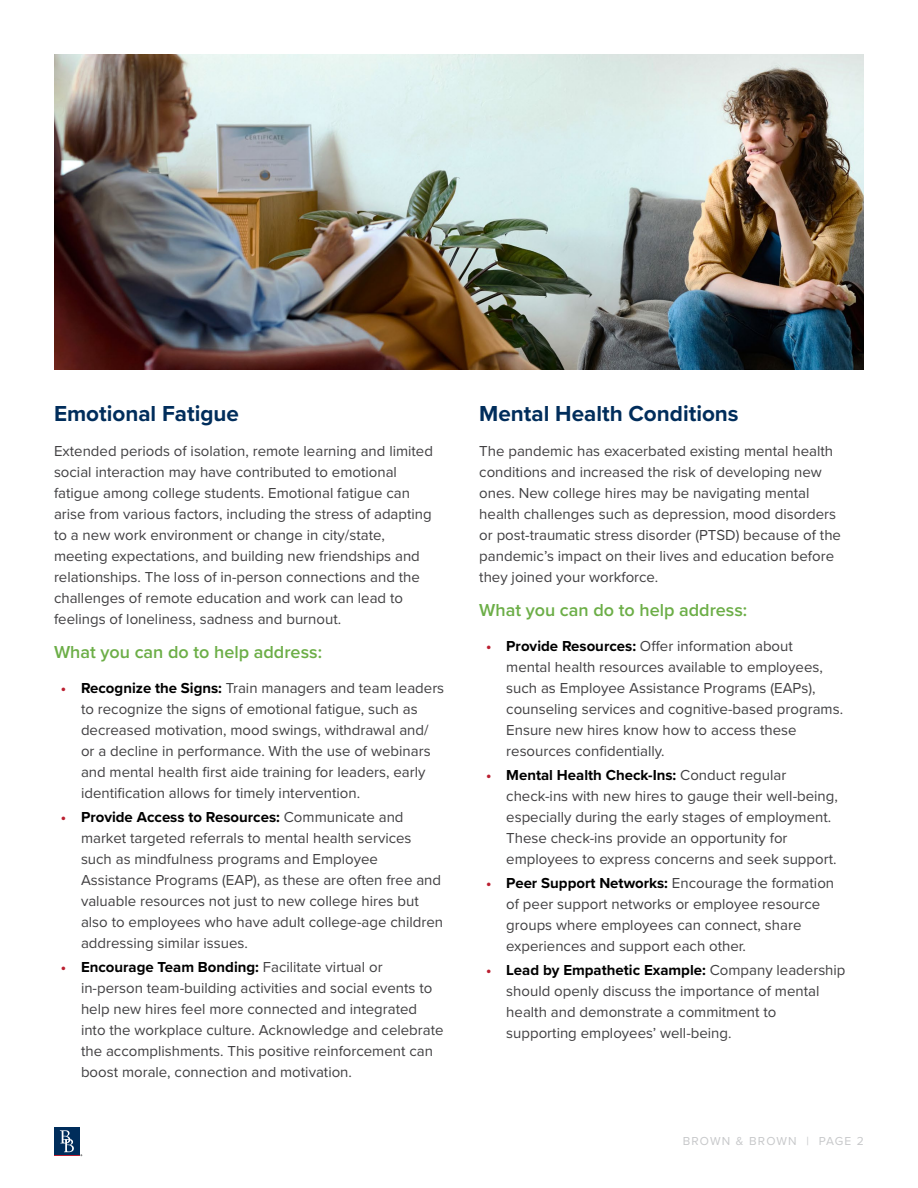
<style>
.page{position:relative;width:918px;height:1188px;background:#fff}
.page>*{position:absolute;margin:0;border:0;box-sizing:border-box;transform-origin:0 0}
.t1{font:700 22.5px "Proxima Nova";color:#002d5b}
.t2{font:600 18px "Proxima Nova";color:#6cae47}
.t3{font:15px/21px "Proxima Nova";color:#414042}
.t4{font:12px "Proxima Nova";letter-spacing:.1em;color:#c7c8ca}
.s1{font-weight:700;color:#bb2031}
.s2{font-weight:700;color:#000}
</style>
<div class="page">
<div style="left:54px;top:1127px;width:26px;height:28px;background:#002d5b"></div>
<svg style="left:54px;top:1130px;width:28px;height:26px"></svg>
<img style="left:54px;top:54px;width:810px;height:315px">
<h1 class="t1" style="left:54px;top:397px;width:187px">Emotional Fatigue</h1>
<p class="t3" style="left:54px;top:440px;width:381px">Extended periods of isolation, remote learning and limited social interaction may have contributed to emotional fatigue among college students. Emotional fatigue can arise from various factors, including the stress of adapting to a new work environment or change in city/state, meeting expectations, and building new friendships and relationships. The loss of in-person connections and the challenges of remote education and work can lead to feelings of loneliness, sadness and burnout.</p>
<p class="t2" style="left:54px;top:639px;width:270px">What you can do to help address:</p>
<p class="t3" style="left:81px;top:677px;width:365px;text-indent:-20px"><span class="s1">•</span> <span class="s2">Recognize the Signs:</span> Train managers and team leaders to recognize the signs of emotional fatigue, such as decreased motivation, mood swings, withdrawal and/ or a decline in performance. With the use of webinars and mental health first aide training for leaders, early identification allows for timely intervention.</p>
<p class="t3" style="left:81px;top:806px;width:364px;text-indent:-20px"><span class="s1">•</span> <span class="s2">Provide Access to Resources:</span> Communicate and market targeted referrals to mental health services such as mindfulness programs and Employee Assistance Programs (EAP), as these are often free and valuable resources not just to new college hires but also to employees who have adult college-age children addressing similar issues.</p>
<p class="t3" style="left:81px;top:956px;width:364px;text-indent:-20px"><span class="s1">•</span> <span class="s2">Encourage Team Bonding:</span> Facilitate virtual or in-person team-building activities and social events to help new hires feel more connected and integrated into the workplace culture. Acknowledge and celebrate the accomplishments. This positive reinforcement can boost morale, connection and motivation.</p>
<h1 class="t1" style="left:479px;top:397px;width:261px">Mental Health Conditions</h1>
<p class="t3" style="left:479px;top:440px;width:363px">The pandemic has exacerbated existing mental health conditions and increased the risk of developing new ones. New college hires may be navigating mental health challenges such as depression, mood disorders or post-traumatic stress disorder (PTSD) because of the pandemic’s impact on their lives and education before they joined your workforce.</p>
<p class="t2" style="left:479px;top:597px;width:270px">What you can do to help address:</p>
<p class="t3" style="left:506px;top:635px;width:338px;text-indent:-20px"><span class="s1">•</span> <span class="s2">Provide Resources:</span> Offer information about<br>mental health resources available to employees, such as Employee Assistance Programs (EAPs), counseling services and cognitive-based programs.<br>Ensure new hires know how to access these resources confidentially.</p>
<p class="t3" style="left:506px;top:764px;width:333px;text-indent:-20px"><span class="s1">•</span> <span class="s2">Mental Health Check-Ins:</span> Conduct regular check-ins with new hires to gauge their well-being, especially during the early stages of employment.<br>These check-ins provide an opportunity for employees to express concerns and seek support.</p>
<p class="t3" style="left:506px;top:872px;width:329px;text-indent:-20px"><span class="s1">•</span> <span class="s2">Peer Support Networks:</span> Encourage the formation of peer support networks or employee resource groups where employees can connect, share experiences and support each other.</p>
<p class="t3" style="left:506px;top:959px;width:341px;text-indent:-20px"><span class="s1">•</span> <span class="s2">Lead by Empathetic Example:</span> Company leadership should openly discuss the importance of mental health and demonstrate a commitment to supporting employees’ well-being.</p>
<p class="t4" style="left:683px;top:1132px;width:183px">BROWN &amp; BROWN | PAGE 2</p>
</div>
